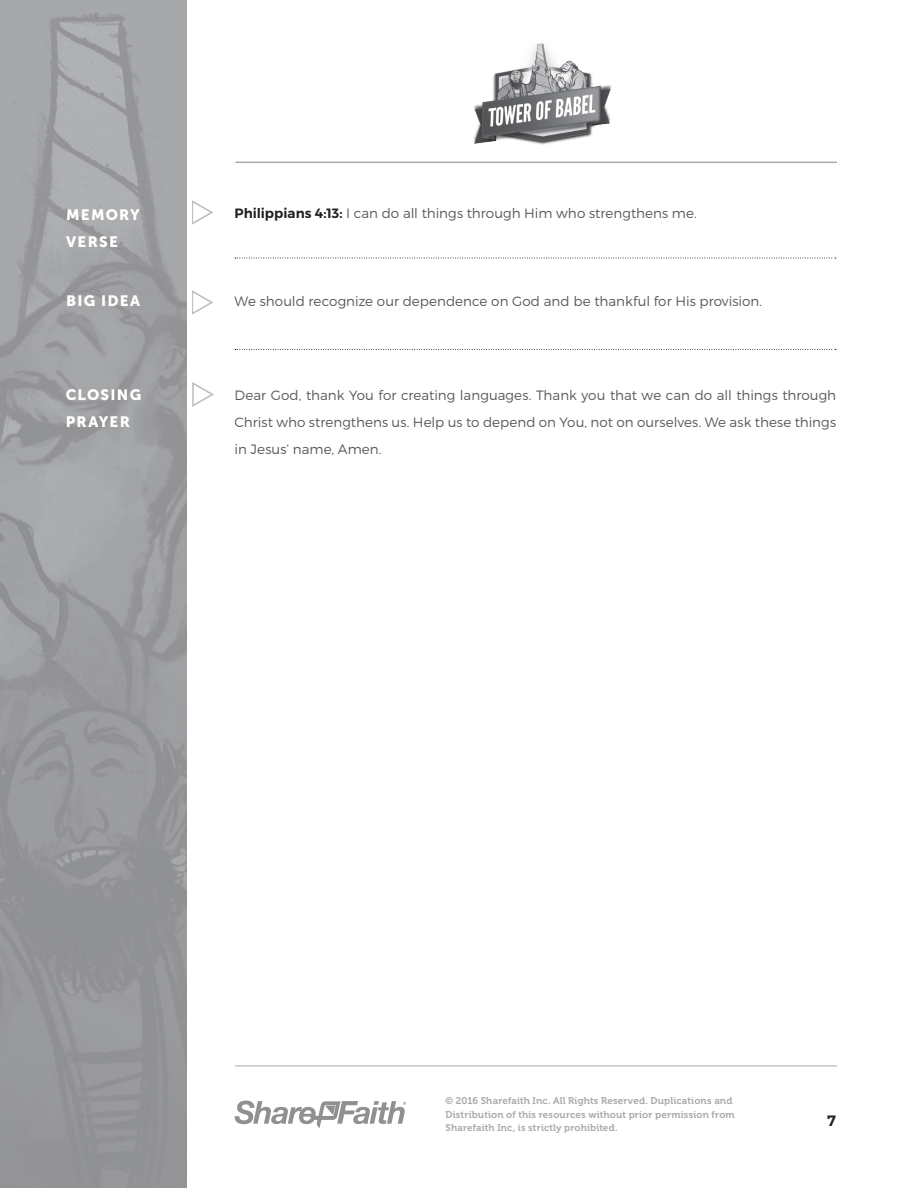
<style>
.page{position:relative;width:918px;height:1188px;background:#fff}
.page>*{position:absolute;margin:0;border:0;box-sizing:border-box;transform-origin:0 0}
.side-bar_Headings{font:15px "Museo Sans 900";letter-spacing:.085em;color:#fff}
.t1{font:600 15px "Montserrat";color:#231f20}
.Bold-First-Paragraph{font:300 13.5px/27px "Montserrat";color:#58595b;text-align:justify}
.Mem_Verse_Paragraph{font:300 13.5px "Montserrat";color:#58595b}
.t2{font:9.75px/13.5px "Museo 700";letter-spacing:.015em;color:#a7a9ac}
.s1{font-weight:600;color:#231f20}
</style>
<div class="page">
<img style="left:0;top:0;width:187px;height:1188px">
<hr style="left:235px;top:1066px;width:602px;height:1px;background:#a7a9ac">
<svg style="left:235px;top:1101px;width:171px;height:27px"></svg>
<img style="left:473px;top:43px;width:139px;height:102px">
<hr style="left:235px;top:162px;width:602px;height:1px;background:#a7a9ac">
<svg style="left:235px;top:258px;width:601px;height:1px"></svg>
<svg style="left:235px;top:349px;width:601px;height:1px"></svg>
<p class="side-bar_Headings" style="left:66px;top:206px;width:75px">MEMORY</p>
<p class="side-bar_Headings" style="left:66px;top:233px;width:53px">VERSE</p>
<p class="Mem_Verse_Paragraph" style="left:235px;top:205px;width:464px"><span class="s1">Philippians 4:13:</span> I can do all things through Him who strengthens me.</p>
<p class="side-bar_Headings" style="left:66px;top:292px;width:76px">BIG IDEA</p>
<p class="Bold-First-Paragraph" style="left:235px;top:287px;width:529px">We should recognize our dependence on God and be thankful for His provision.</p>
<p class="side-bar_Headings" style="left:66px;top:386px;width:77px">CLOSING</p>
<p class="side-bar_Headings" style="left:66px;top:413px;width:66px">PRAYER</p>
<p class="Bold-First-Paragraph" style="left:235px;top:382px;width:603px">Dear God, thank You for creating languages. Thank you that we can do all things through Christ who strengthens us. Help us to depend on You, not on ourselves. We ask these things in Jesus’ name, Amen.</p>
<p class="t2" style="left:446px;top:1094px;width:291px">© 2016 Sharefaith Inc. All Rights Reserved. Duplications and<br>Distribution of this resources without prior permission from<br>Sharefaith Inc, is strictly prohibited.</p>
<p class="t1" style="left:827px;top:1112px;width:10px">7</p>
</div>
